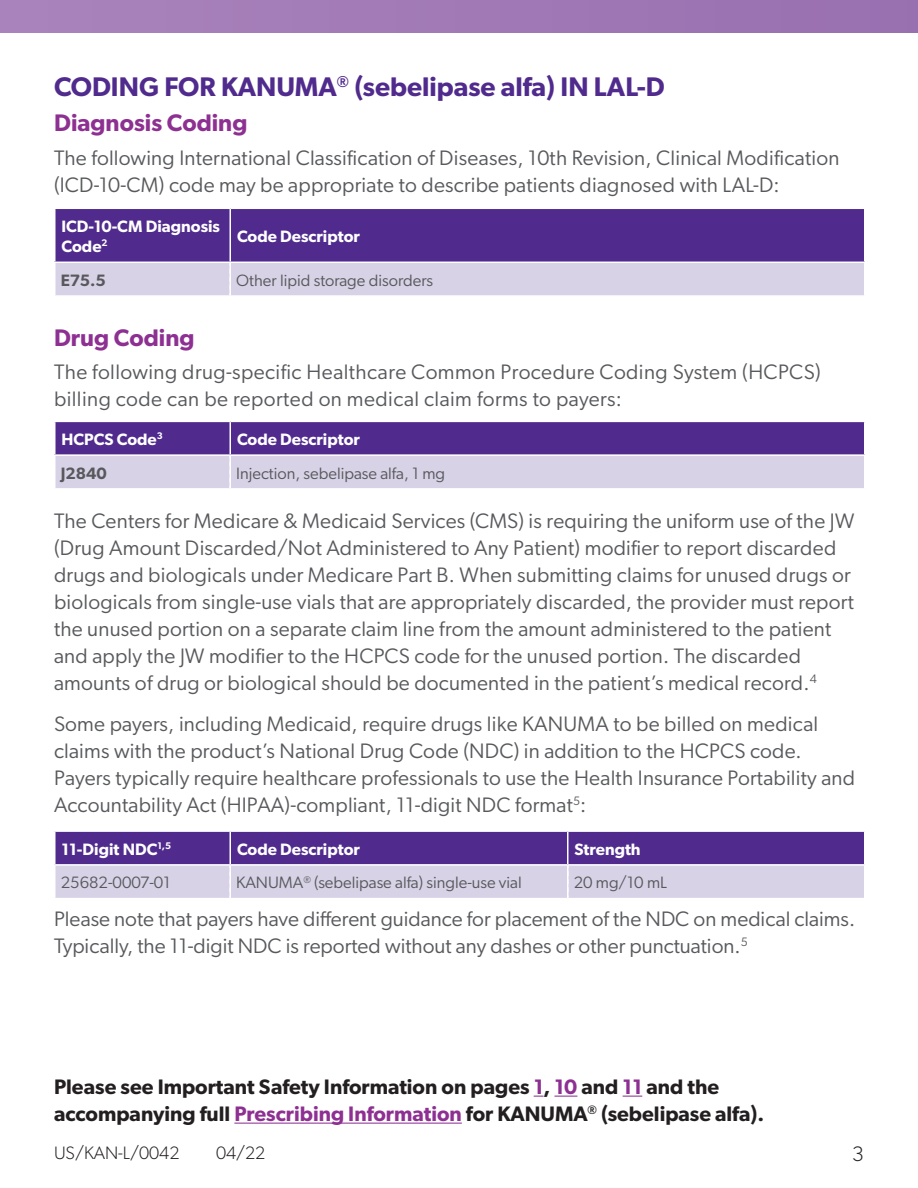
<style>
.page{position:relative;width:918px;height:1188px;background:#fff}
.page>*{position:absolute;margin:0;border:0;box-sizing:border-box;transform-origin:0 0}
.t1{font:600 27px "Gibson";color:#502b8d}
.t2{font:600 24px "Gibson";color:#8d3092}
.t3{font:21px/27px "Gibson";letter-spacing:.01em;color:#58595c}
.t4{font:600 21px/27px "Gibson";color:#231f20}
.t5{font:300 21px "Gibson";color:#231f20}
.t6{font:300 18px "Gibson";color:#231f20}
.t7{font:16.5px "Gibson";color:#58595c}
.t8{font:600 16.5px/19.5px "Gibson";color:#fff}
.t9{font:600 16.5px "Gibson";color:#58595c}
.s1{color:#8d3092}
</style>
<div class="page">
<div style="left:0;top:0;width:918px;height:33px;background:#a079b5"></div>
<svg style="left:554px;top:1096px;width:23px;height:1px"></svg>
<svg style="left:623px;top:1096px;width:19px;height:1px"></svg>
<hr style="left:234px;top:1123px;width:228px;height:1px;background:#8d3092">
<div style="left:55px;top:208px;width:175px;height:54px;background:#502b8d"></div>
<div style="left:230px;top:208px;width:635px;height:54px;background:#502b8d"></div>
<hr style="left:230px;top:208px;width:636px;height:1px;background:#fff">
<hr style="left:864px;top:209px;width:2px;height:53px;background:#fff">
<hr style="left:54px;top:209px;width:2px;height:53px;background:#fff">
<hr style="left:54px;top:208px;width:176px;height:1px;background:#fff">
<hr style="left:230px;top:209px;width:1px;height:53px;background:#fff">
<div style="left:55px;top:263px;width:809px;height:32px;background:#d8d2e7"></div>
<div style="left:55px;top:421px;width:175px;height:34px;background:#502b8d"></div>
<div style="left:230px;top:421px;width:635px;height:34px;background:#502b8d"></div>
<hr style="left:230px;top:421px;width:636px;height:1px;background:#fff">
<hr style="left:864px;top:422px;width:2px;height:32px;background:#fff">
<hr style="left:230px;top:454px;width:636px;height:2px;background:#fff">
<hr style="left:54px;top:422px;width:2px;height:32px;background:#fff">
<hr style="left:54px;top:421px;width:176px;height:1px;background:#fff">
<hr style="left:230px;top:422px;width:1px;height:32px;background:#fff">
<hr style="left:54px;top:454px;width:176px;height:2px;background:#fff">
<div style="left:55px;top:456px;width:809px;height:32px;background:#d8d2e7"></div>
<svg style="left:55px;top:831px;width:810px;height:67px;background:#9884bd"></svg>
<p class="t1" style="left:54px;top:70px;width:612px">CODING FOR KANUMA<sup>®</sup> (sebelipase alfa) IN LAL-D</p>
<p class="t2" style="left:54px;top:109px;width:195px">Diagnosis Coding</p>
<p class="t3" style="left:54px;top:144px;width:787px">The following International Classification of Diseases, 10th Revision, Clinical Modification (ICD-10-CM) code may be appropriate to describe patients diagnosed with LAL-D:</p>
<p class="t8" style="left:62px;top:216px;width:160px">ICD-10-CM Diagnosis<br>Code<sup>2</sup></p>
<p class="t8" style="left:237px;top:226px;width:124px">Code Descriptor</p>
<p class="t9" style="left:61px;top:270px;width:47px">E75.5</p>
<p class="t7" style="left:236px;top:270px;width:198px">Other lipid storage disorders</p>
<p class="t2" style="left:54px;top:323px;width:142px">Drug Coding</p>
<p class="t3" style="left:54px;top:358px;width:768px">The following drug-specific Healthcare Common Procedure Coding System (HCPCS) billing code can be reported on medical claim forms to payers:</p>
<p class="t8" style="left:62px;top:429px;width:103px">HCPCS Code<sup>3</sup></p>
<p class="t8" style="left:237px;top:429px;width:124px">Code Descriptor</p>
<p class="t9" style="left:61px;top:463px;width:48px">J2840</p>
<p class="t7" style="left:236px;top:463px;width:210px">Injection, sebelipase alfa, 1 mg</p>
<p class="t3" style="left:54px;top:507px;width:802px">The Centers for Medicare &amp; Medicaid Services (CMS) is requiring the uniform use of the JW (Drug Amount Discarded/Not Administered to Any Patient) modifier to report discarded drugs and biologicals under Medicare Part B. When submitting claims for unused drugs or biologicals from single-use vials that are appropriately discarded, the provider must report the unused portion on a separate claim line from the amount administered to the patient and apply the JW modifier to the HCPCS code for the unused portion. The discarded amounts of drug or biological should be documented in the patient’s medical record.<sup>4</sup></p>
<p class="t3" style="left:54px;top:710px;width:803px">Some payers, including Medicaid, require drugs like KANUMA to be billed on medical claims with the product’s National Drug Code (NDC) in addition to the HCPCS code.<br>Payers typically require healthcare professionals to use the Health Insurance Portability and Accountability Act (HIPAA)-compliant, 11-digit NDC format<sup>5</sup>:</p>
<p class="t8" style="left:62px;top:839px;width:111px">11-Digit NDC<sup>1,5</sup></p>
<p class="t8" style="left:237px;top:839px;width:124px">Code Descriptor</p>
<p class="t8" style="left:575px;top:839px;width:68px">Strength</p>
<p class="t7" style="left:61px;top:873px;width:111px">25682-0007-01</p>
<p class="t7" style="left:236px;top:873px;width:287px">KANUMA<sup>®</sup> (sebelipase alfa) single-use vial</p>
<p class="t7" style="left:574px;top:873px;width:95px">20 mg/10 mL</p>
<p class="t3" style="left:54px;top:905px;width:803px">Please note that payers have different guidance for placement of the NDC on medical claims.<br>Typically, the 11-digit NDC is reported without any dashes or other punctuation.<sup>5</sup></p>
<p class="t4" style="left:54px;top:1072px;width:712px">Please see Important Safety Information on pages <span class="s1">1</span>, <span class="s1">10</span> and <span class="s1">11</span> and the accompanying full <span class="s1">Prescribing Information</span> for KANUMA<sup>®</sup> (sebelipase alfa).</p>
<p class="t6" style="left:54px;top:1142px;width:127px">US/KAN-L/0042</p>
<p class="t6" style="left:216px;top:1142px;width:51px">04/22</p>
<p class="t5" style="left:852px;top:1141px;width:13px">3</p>
</div>
